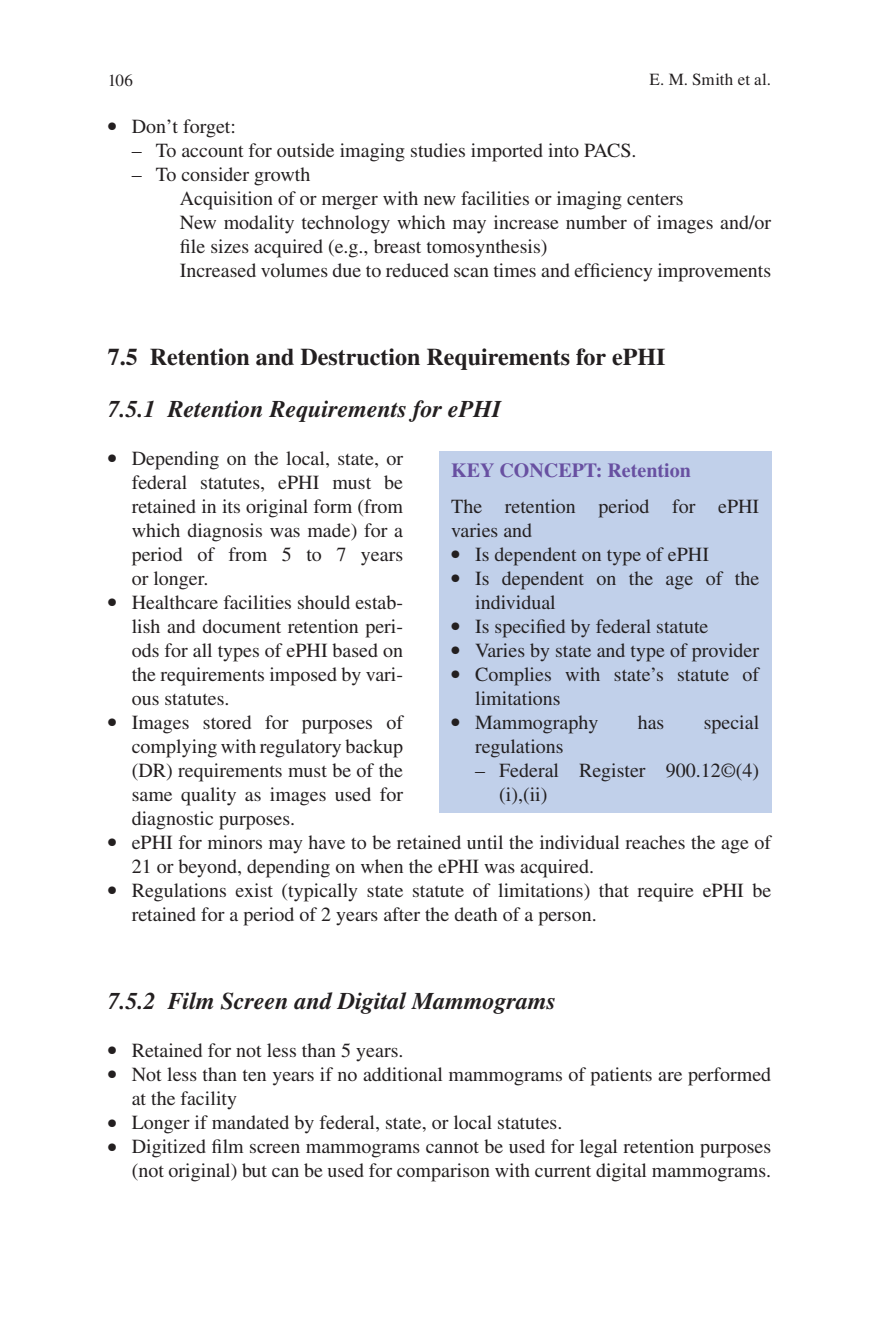
<style>
.page{position:relative;width:879px;height:1333px;background:#fff}
.page>*{position:absolute;margin:0;border:0;box-sizing:border-box;transform-origin:0 0}
.t1{font:italic 700 24px "Times LT Std";color:#231f20}
.t2{font:700 24px "Times LT Std";color:#231f20}
.t3{font:20px/24px "Times LT Std";color:#231f20}
.t4{font:700 20px "Times LT Std";color:#6850a1}
.t5{font:17px "Times LT Std Roman 2";letter-spacing:.015em;color:#231f20}
.t6{font:17px "Times LT Std";color:#231f20}
</style>
<div class="page">
<div style="left:439px;top:451px;width:332px;height:361px;background:#c1d0ea"></div>
<p class="t5" style="left:649px;top:70px;width:123px">E. M. Smith et al.</p>
<p class="t6" style="left:108px;top:71px;width:27px">106</p>
<p class="t3" style="left:108px;top:114px;width:130px">● Don’t forget:</p>
<p class="t3" style="left:132px;top:138px;width:506px">– To account for outside imaging studies imported into PACS.</p>
<p class="t3" style="left:180px;top:162px;width:593px;text-indent:-48px">– To consider growth<br>Acquisition of or merger with new facilities or imaging centers<br>New modality technology which may increase number of images and/or file sizes acquired (e.g., breast tomosynthesis)<br>Increased volumes due to reduced scan times and efficiency improvements</p>
<p class="t2" style="left:108px;top:342px;width:559px">7.5 Retention and Destruction Requirements for ePHI</p>
<p class="t1" style="left:108px;top:395px;width:395px">7.5.1 Retention Requirements for ePHI</p>
<p class="t3" style="left:132px;top:446px;width:273px;text-align:justify;text-indent:-24px">● Depending on the local, state, or federal statutes, ePHI must be retained in its original form (from which diagnosis was made) for a period of from 5 to 7 years or longer.</p>
<p class="t3" style="left:132px;top:590px;width:273px;text-align:justify;text-indent:-24px">● Healthcare facilities should estab&shy;lish and document retention peri&shy;ods for all types of ePHI based on the requirements imposed by vari&shy;ous statutes.</p>
<p class="t3" style="left:132px;top:710px;width:273px;text-align:justify;text-indent:-24px">● Images stored for purposes of complying with regulatory backup (DR) requirements must be of the same quality as images used for diagnostic purposes.</p>
<p class="t3" style="left:132px;top:830px;width:641px;text-indent:-24px">● ePHI for minors may have to be retained until the individual reaches the age of<br>21 or beyond, depending on when the ePHI was acquired.</p>
<p class="t3" style="left:132px;top:878px;width:641px;text-indent:-24px">● Regulations exist (typically state statute of limitations) that require ePHI be retained for a period of 2 years after the death of a person.</p>
<p class="t4" style="left:451px;top:458px;width:241px">KEY CONCEPT: Retention</p>
<p class="t3" style="left:451px;top:494px;width:309px">The retention period for ePHI varies and</p>
<p class="t3" style="left:451px;top:542px;width:259px">● Is dependent on type of ePHI</p>
<p class="t3" style="left:475px;top:566px;width:285px;text-indent:-24px">● Is dependent on the age of the individual</p>
<p class="t3" style="left:451px;top:614px;width:259px">● Is specified by federal statute</p>
<p class="t3" style="left:451px;top:638px;width:309px">● Varies by state and type of provider</p>
<p class="t3" style="left:475px;top:662px;width:286px;text-indent:-24px">● Complies with state’s statute of limitations</p>
<p class="t3" style="left:451px;top:710px;width:149px">● Mammography</p>
<p class="t3" style="left:638px;top:710px;width:28px">has</p>
<p class="t3" style="left:703px;top:710px;width:57px">special</p>
<p class="t3" style="left:475px;top:734px;width:90px">regulations</p>
<p class="t3" style="left:499px;top:758px;width:261px;text-indent:-24px">– Federal Register 900.12©(4) (i),(ii)</p>
<p class="t1" style="left:108px;top:987px;width:450px">7.5.2 Film Screen and Digital Mammograms</p>
<p class="t3" style="left:108px;top:1038px;width:297px">● Retained for not less than 5 years.</p>
<p class="t3" style="left:132px;top:1062px;width:641px;text-indent:-24px">● Not less than ten years if no additional mammograms of patients are performed at the facility</p>
<p class="t3" style="left:108px;top:1110px;width:456px">● Longer if mandated by federal, state, or local statutes.</p>
<p class="t3" style="left:108px;top:1134px;width:665px;text-align:right">● Digitized film screen mammograms cannot be used for legal retention purposes (not original) but can be used for comparison with current digital mammograms.</p>
</div>
